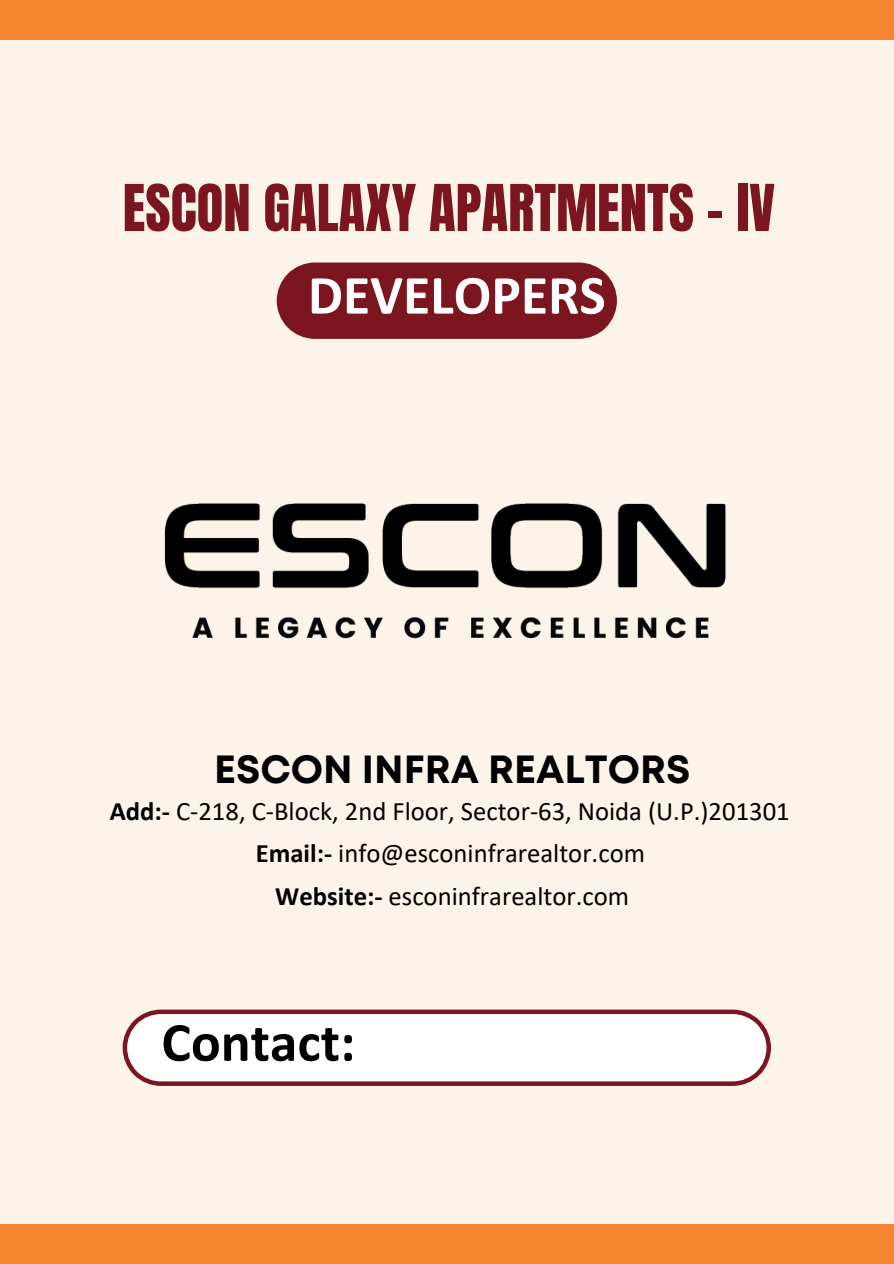
<style>
.page{position:relative;width:894px;height:1264px;background:#fff}
.page>*{position:absolute;margin:0;border:0;box-sizing:border-box;transform-origin:0 0}
.t1{font:700 55.65px "Calibri";color:#fff}
.t2{font:700 55.65px "Calibri";color:#000}
.t3{font:54.9px "Anton";color:#7b1520}
.t4{font:700 39.3px "Mont";color:#000}
.t5{font:26.7px/42.9px "Calibri";color:#000;text-align:center}
.s1{font-weight:700}
</style>
<div class="page">
<div style="left:0;top:0;width:893px;height:1263px;background:#fcf4e9"></div>
<div style="left:0;top:0;width:893px;height:39px;background:#f48631"></div>
<div style="left:0;top:1224px;width:893px;height:39px;background:#f48631"></div>
<svg style="left:276px;top:262px;width:340px;height:77px;background:#82212b"></svg>
<svg style="left:123px;top:1009px;width:647px;height:76px;background:#efe3e4"></svg>
<img style="left:164px;top:503px;width:562px;height:136px">
<h2 class="t3" style="left:123px;top:168px;width:653px">ESCON GALAXY APARTMENTS - IV</h2>
<h1 class="t1" style="left:308px;top:272px;width:299px">DEVELOPERS</h1>
<h3 class="t4" style="left:214px;top:755px;width:477px">ESCON INFRA REALTORS</h3>
<p class="t5" style="left:110px;top:791px;width:681px"><span class="s1">Add:-</span> C-218, C-Block, 2nd Floor, Sector-63, Noida (U.P.)201301<br><span class="s1">Email:-</span> info@esconinfrarealtor.com<br><span class="s1">Website:-</span> esconinfrarealtor.com</p>
<h1 class="t2" style="left:161px;top:1018px;width:195px">Contact:</h1>
</div>
